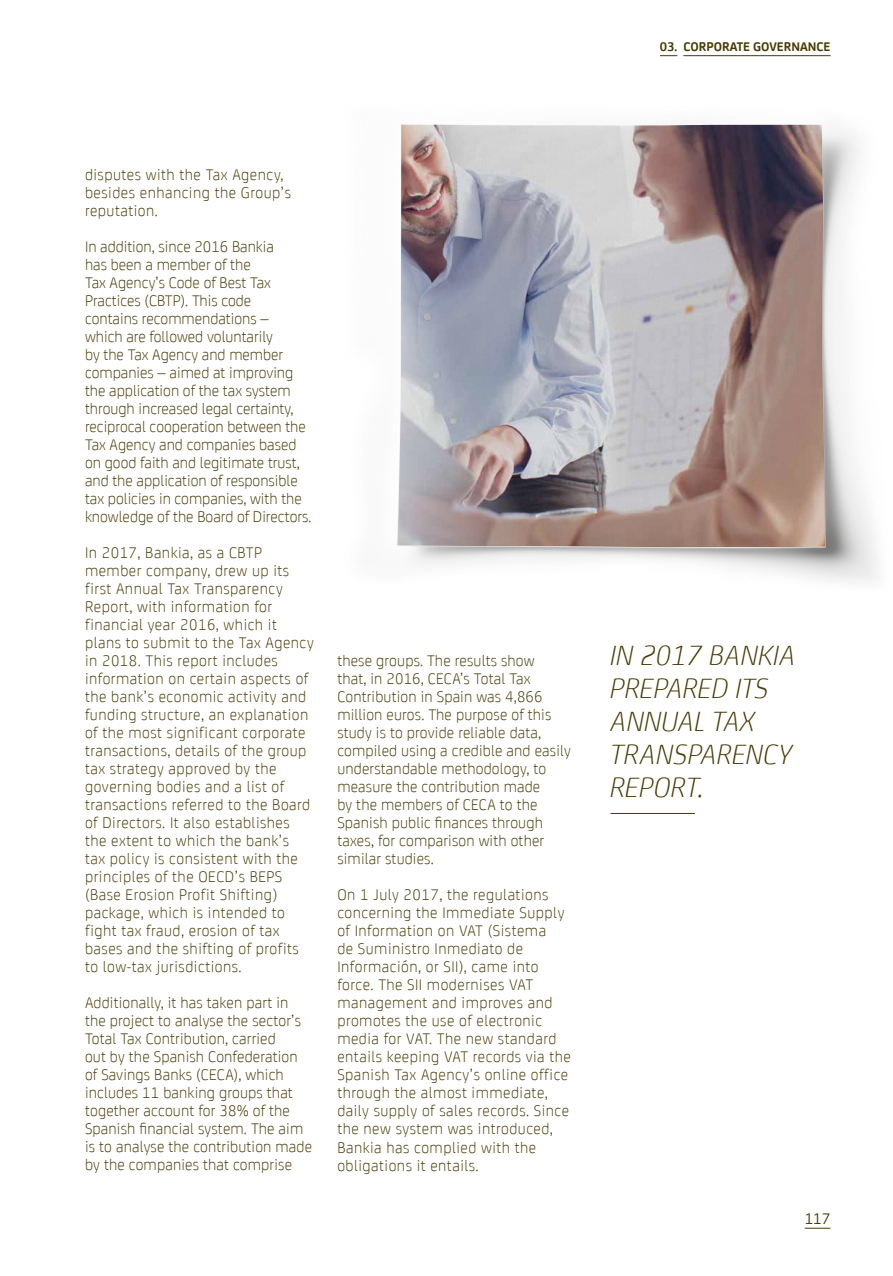
<style>
.page{position:relative;width:893px;height:1276px;background:#fff}
.page>*{position:absolute;margin:0;border:0;box-sizing:border-box;transform-origin:0 0}
.t1{font:italic 300 30px/33px "Bankia";color:#483b05}
.t2{font:300 16.5px/18px "Bankia";letter-spacing:.02em;color:#483b05}
.t3{font:300 16.5px/18px "Bankia";color:#483b05}
.t4{font:16.5px "Bankia";color:#483b05}
.t5{font:700 13.5px "Bankia";color:#483b05}
</style>
<div class="page">
<img style="left:401px;top:55px;width:477px;height:528px">
<img style="left:397px;top:125px;width:428px;height:422px">
<svg style="left:805px;top:1227px;width:25px;height:1px"></svg>
<hr style="left:611px;top:813px;width:84px;height:1px;background:#483b05">
<svg style="left:660px;top:55px;width:17px;height:1px"></svg>
<hr style="left:683px;top:55px;width:147px;height:1px;background:#483b05">
<p class="t5" style="left:660px;top:37px;width:172px">03. CORPORATE GOVERNANCE</p>
<p class="t2" style="left:85px;top:164px;width:207px">disputes with the Tax Agency, besides enhancing the Group’s reputation.</p>
<p class="t3" style="left:85px;top:237px;width:228px">In addition, since 2016 Bankia<br>has been a member of the<br>Tax Agency’s Code of Best Tax<br>Practices (CBTP). This code<br>contains recommendations –<br>which are followed voluntarily<br>by the Tax Agency and member companies – aimed at improving the application of the tax system through increased legal certainty, reciprocal cooperation between the<br>Tax Agency and companies based on good faith and legitimate trust, and the application of responsible tax policies in companies, with the knowledge of the Board of Directors.</p>
<p class="t2" style="left:85px;top:543px;width:230px">In 2017, Bankia, as a CBTP member company, drew up its first Annual Tax Transparency<br>Report, with information for financial year 2016, which it plans to submit to the Tax Agency in 2018. This report includes information on certain aspects of the bank’s economic activity and funding structure, an explanation of the most significant corporate transactions, details of the group tax strategy approved by the governing bodies and a list of transactions referred to the Board of Directors. It also establishes the extent to which the bank’s<br>tax policy is consistent with the principles of the OECD’s BEPS (Base Erosion Profit Shifting) package, which is intended to fight tax fraud, erosion of tax bases and the shifting of profits to low-tax jurisdictions.</p>
<p class="t2" style="left:85px;top:993px;width:229px">Additionally, it has taken part in the project to analyse the sector’s<br>Total Tax Contribution, carried<br>out by the Spanish Confederation of Savings Banks (CECA), which includes 11 banking groups that together account for 38% of the<br>Spanish financial system. The aim is to analyse the contribution made by the companies that comprise</p>
<p class="t2" style="left:337px;top:651px;width:235px">these groups. The results show<br>that, in 2016, CECA’s Total Tax<br>Contribution in Spain was 4,866 million euros. The purpose of this study is to provide reliable data, compiled using a credible and easily understandable methodology, to measure the contribution made<br>by the members of CECA to the<br>Spanish public finances through taxes, for comparison with other similar studies.</p>
<p class="t2" style="left:337px;top:885px;width:235px">On 1 July 2017, the regulations concerning the Immediate Supply of Information on VAT (Sistema<br>de Suministro Inmediato de<br>Información, or SII), came into force. The SII modernises VAT management and improves and promotes the use of electronic media for VAT. The new standard entails keeping VAT records via the<br>Spanish Tax Agency’s online office through the almost immediate, daily supply of sales records. Since the new system was introduced,<br>Bankia has complied with the obligations it entails.</p>
<h1 class="t1" style="left:611px;top:637px;width:187px">IN 2017 BANKIA<br>PREPARED ITS<br>ANNUAL TAX<br>TRANSPARENCY<br>REPORT.</h1>
<p class="t4" style="left:805px;top:1206px;width:27px">117</p>
</div>
